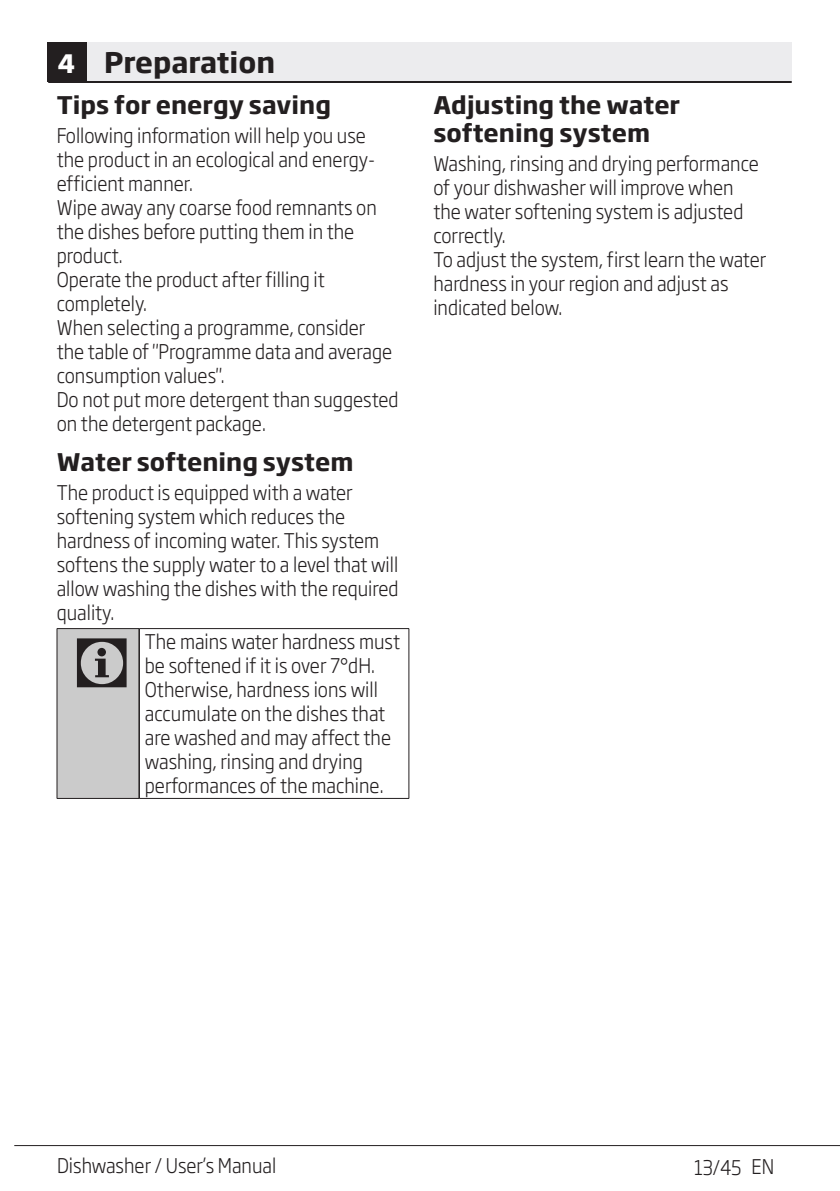
<style>
.page{position:relative;width:840px;height:1191px;background:#fff}
.page>*{position:absolute;margin:0;border:0;box-sizing:border-box;transform-origin:0 0}
.uyari_semboller{font:72px "ZIWARNUN";color:#231f20}
.Ana_Baslik{font:700 28px "Soho Gothic Pro";color:#231f20}
.t1{font:700 28px "Futura TOT";color:#fff}
.Baslik{font:700 24px/28px "Soho Gothic Pro";color:#231f20}
.Yazi_alanlari{font:300 20px/24px "Soho Gothic Pro";color:#231f20;scale:.9 1}
</style>
<div class="page">
<hr style="left:14px;top:1145px;width:825px;height:1px;background:#231f20">
<div style="left:48px;top:43px;width:40px;height:39px;background:#231f20"></div>
<div style="left:88px;top:43px;width:703px;height:39px;background:#ececee"></div>
<hr style="left:48px;top:81px;width:743px;height:2px;background:#231f20">
<div style="left:47px;top:43px;width:39px;height:39px;background:#231f20"></div>
<div style="left:57px;top:628px;width:82px;height:170px;background:#cbcbcb"></div>
<hr style="left:57px;top:629px;width:1px;height:169px;background:#231f20">
<hr style="left:57px;top:628px;width:82px;height:1px;background:#231f20">
<hr style="left:57px;top:798px;width:82px;height:1px;background:#231f20">
<hr style="left:138px;top:629px;width:2px;height:169px;background:#231f20">
<hr style="left:408px;top:629px;width:1px;height:169px;background:#231f20">
<hr style="left:139px;top:628px;width:270px;height:1px;background:#231f20">
<hr style="left:139px;top:798px;width:270px;height:1px;background:#231f20">
<p class="t1" style="left:58px;top:47px;width:18px">4</p>
<p class="Ana_Baslik" style="left:104px;top:41px;width:173px">Preparation</p>
<p class="Baslik" style="left:57px;top:89px;width:276px">Tips for energy saving</p>
<p class="Yazi_alanlari" style="left:57px;top:123px;width:355px">Following information will help you use the product in an ecological and energy&shy;efficient manner.</p>
<p class="Yazi_alanlari" style="left:57px;top:195px;width:357px">Wipe away any coarse food remnants on the dishes before putting them in the product.</p>
<p class="Yazi_alanlari" style="left:57px;top:267px;width:299px">Operate the product after filling it completely.</p>
<p class="Yazi_alanlari" style="left:57px;top:315px;width:374px">When selecting a programme, consider the table of "Programme data and average consumption values".</p>
<p class="Yazi_alanlari" style="left:57px;top:387px;width:381px">Do not put more detergent than suggested on the detergent package.</p>
<p class="Baslik" style="left:57px;top:446px;width:298px">Water softening system</p>
<p class="Yazi_alanlari" style="left:57px;top:480px;width:381px">The product is equipped with a water softening system which reduces the hardness of incoming water. This system softens the supply water to a level that will allow washing the dishes with the required quality.</p>
<p class="uyari_semboller" style="left:73px;top:625px;width:63px">C</p>
<p class="Yazi_alanlari" style="left:145px;top:629px;width:285px">The mains water hardness must be softened if it is over 7°dH.<br>Otherwise, hardness ions will accumulate on the dishes that are washed and may affect the washing, rinsing and drying performances of the machine.</p>
<p class="Baslik" style="left:433px;top:89px;width:248px">Adjusting the water softening system</p>
<p class="Yazi_alanlari" style="left:433px;top:151px;width:363px">Washing, rinsing and drying performance of your dishwasher will improve when the water softening system is adjusted correctly.</p>
<p class="Yazi_alanlari" style="left:433px;top:247px;width:371px">To adjust the system, first learn the water hardness in your region and adjust as indicated below.</p>
<p class="Yazi_alanlari" style="left:57px;top:1152px;width:245px">Dishwasher / User’s Manual</p>
<p class="Yazi_alanlari" style="left:693px;top:1154px;width:90px">13 / 45 EN</p>
</div>
